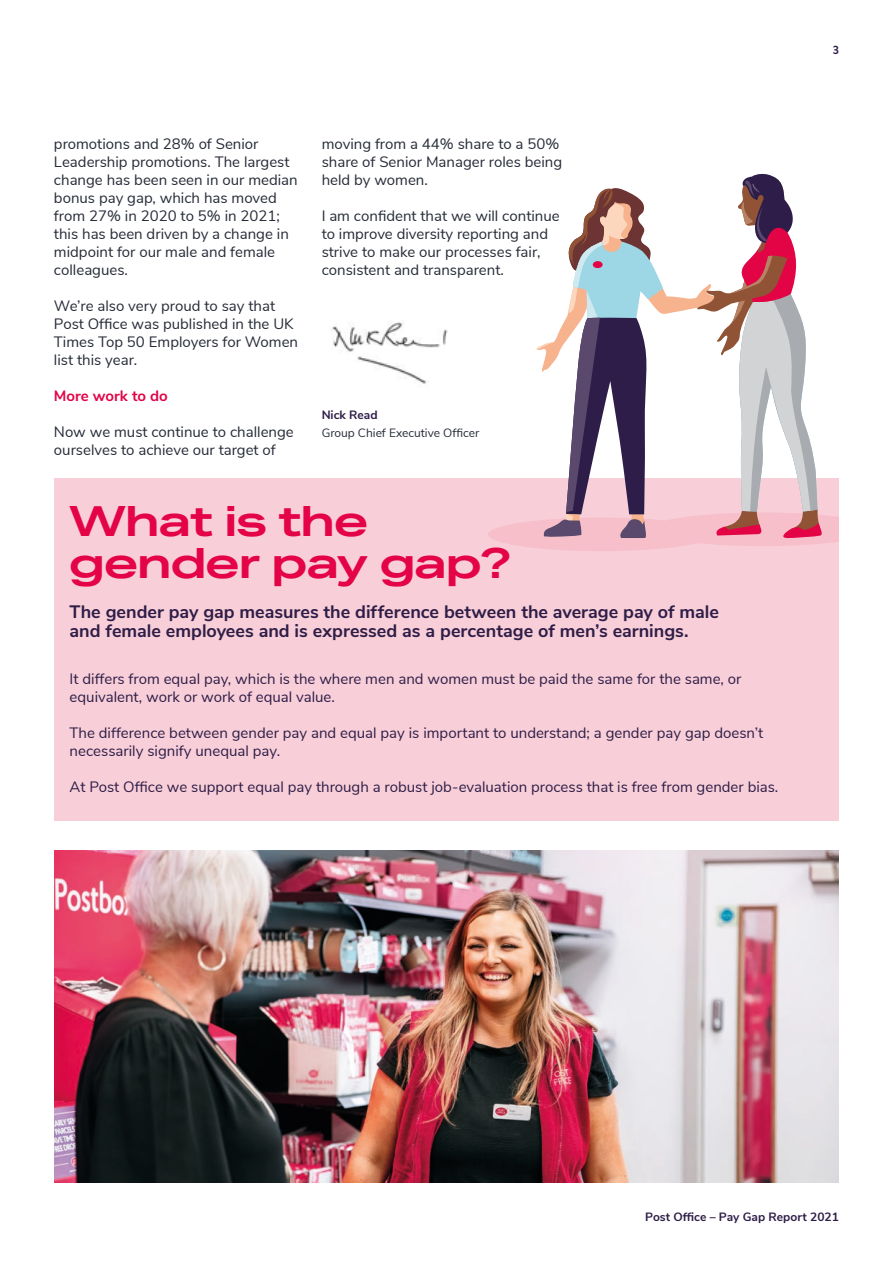
<style>
.page{position:relative;width:893px;height:1263px;background:#fff}
.page>*{position:absolute;margin:0;border:0;box-sizing:border-box;transform-origin:0 0}
.t1{font:600 42px/42px "Post Office Headline";color:#e40347}
.t2{font:700 18px/18.8px "Nunito Sans";color:#2e1d47}
.t3{font:15px/18px "Nunito Sans";color:#262b37}
.t4{font:15px/18px "Nunito Sans";color:#2e1d47}
.t5{font:700 15px "Nunito Sans";color:#e40347}
.t6{font:700 12px "Nunito Sans";color:#2e1d47}
.t7{font:12px "Nunito Sans";color:#262b37}
.t8{font:700 12px "Atten New";color:#2e1d47}
</style>
<div class="page">
<div style="left:54px;top:478px;width:785px;height:343px;background:#f8cfd8"></div>
<img style="left:332px;top:321px;width:116px;height:63px">
<svg style="left:488px;top:173px;width:351px;height:378px"></svg>
<img style="left:54px;top:850px;width:785px;height:332px">
<p class="t3" style="left:54px;top:134px;width:245px">promotions and 28% of Senior<br>Leadership promotions. The largest change has been seen in our median bonus pay gap, which has moved from 27% in 2020 to 5% in 2021; this has been driven by a change in midpoint for our male and female colleagues.</p>
<p class="t3" style="left:54px;top:296px;width:246px">We’re also very proud to say that<br>Post Office was published in the UK<br>Times Top 50 Employers for Women list this year.</p>
<p class="t5" style="left:54px;top:385px;width:115px">More work to do</p>
<p class="t3" style="left:54px;top:422px;width:241px">Now we must continue to challenge ourselves to achieve our target of</p>
<p class="t3" style="left:322px;top:134px;width:242px">moving from a 44% share to a 50% share of Senior Manager roles being held by women.</p>
<p class="t3" style="left:322px;top:206px;width:240px">I am confident that we will continue to improve diversity reporting and strive to make our processes fair, consistent and transparent.</p>
<p class="t6" style="left:322px;top:406px;width:57px">Nick Read</p>
<p class="t7" style="left:322px;top:424px;width:159px">Group Chief Executive Officer</p>
<h1 class="t1" style="left:70px;top:500px;width:443px">What is the gender pay gap?</h1>
<p class="t2" style="left:70px;top:601px;width:651px">The gender pay gap measures the difference between the average pay of male and female employees and is expressed as a percentage of men’s earnings.</p>
<p class="t4" style="left:70px;top:669px;width:673px">It differs from equal pay, which is the where men and women must be paid the same for the same, or equivalent, work or work of equal value.</p>
<p class="t4" style="left:70px;top:723px;width:695px">The difference between gender pay and equal pay is important to understand; a gender pay gap doesn’t necessarily signify unequal pay.</p>
<p class="t4" style="left:70px;top:777px;width:710px">At Post Office we support equal pay through a robust job-evaluation process that is free from gender bias.</p>
<p class="t8" style="left:833px;top:43px;width:8px">3</p>
<p class="t6" style="left:645px;top:1208px;width:195px">Post Office – Pay Gap Report 2021</p>
</div>
